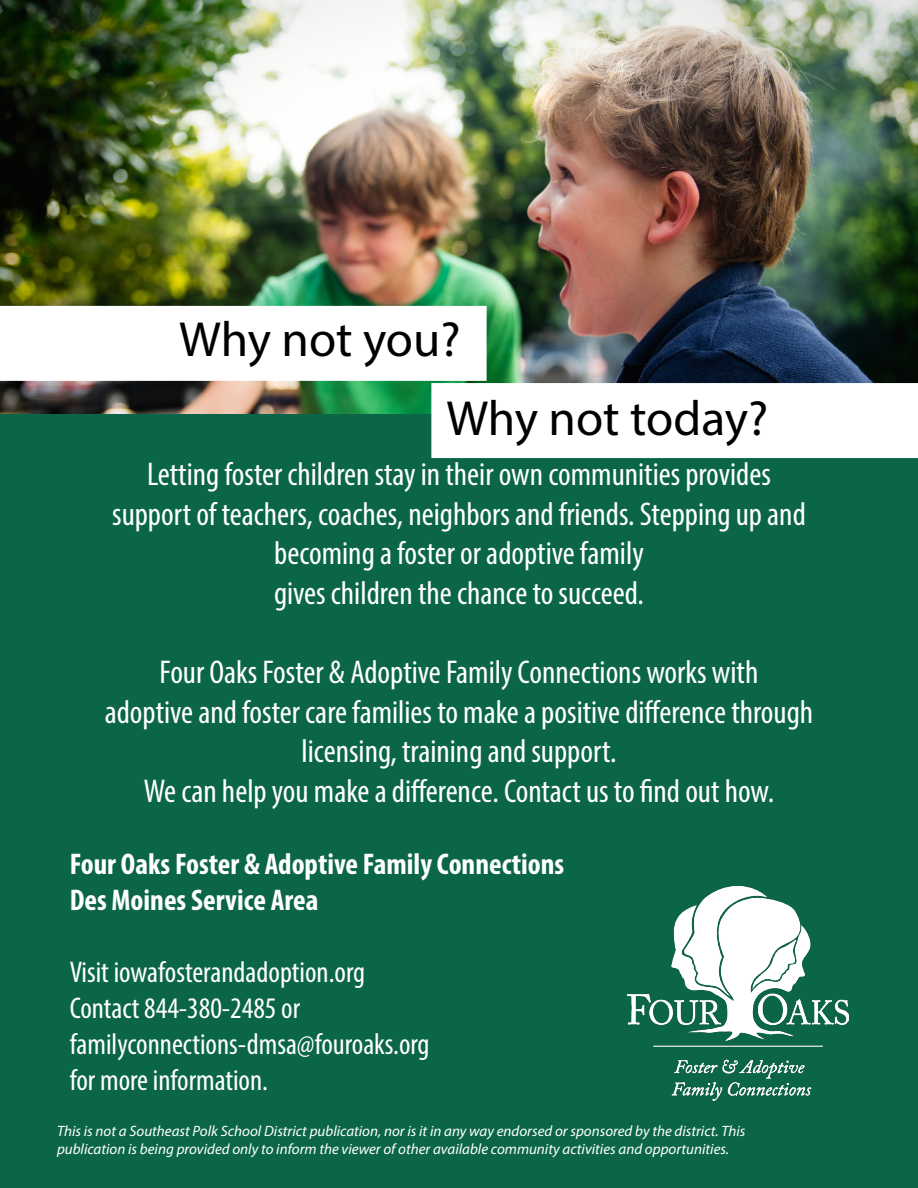
<style>
.page{position:relative;width:918px;height:1188px;background:#fff}
.page>*{position:absolute;margin:0;border:0;box-sizing:border-box;transform-origin:0 0}
.t1{font:49.5px "Myriad Pro";letter-spacing:-.005em;color:#000}
.t2{font:condensed 33px "Myriad Pro";color:#fff}
.t3{font:condensed 30px "Myriad Pro";color:#fff}
.t4{font:700 condensed 30px "Myriad Pro";color:#fff}
.t5{font:italic 15px "Myriad Pro";color:#fff}
</style>
<div class="page">
<img style="left:0;top:0;width:918px;height:415px">
<div style="left:1px;top:415px;width:917px;height:773px;background:#0b6649"></div>
<div style="left:0;top:306px;width:487px;height:75px;background:#fff"></div>
<div style="left:431px;top:383px;width:487px;height:75px;background:#fff"></div>
<img style="left:627px;top:885px;width:221px;height:215px">
<p class="t1" style="left:179px;top:309px;width:283px">Why not you?</p>
<p class="t1" style="left:446px;top:388px;width:323px">Why not today?</p>
<p class="t2" style="left:147px;top:454px;width:625px">Letting foster children stay in their own communities provides</p>
<p class="t2" style="left:112px;top:494px;width:695px">support of teachers, coaches, neighbors and friends. Stepping up and</p>
<p class="t2" style="left:274px;top:533px;width:371px">becoming a foster or adoptive family</p>
<p class="t2" style="left:274px;top:573px;width:371px">gives children the chance to succeed.</p>
<p class="t2" style="left:160px;top:652px;width:600px">Four Oaks Foster &amp; Adoptive Family Connections works with</p>
<p class="t2" style="left:105px;top:692px;width:710px">adoptive and foster care families to make a positive difference through</p>
<p class="t2" style="left:302px;top:731px;width:316px">licensing, training and support.</p>
<p class="t2" style="left:144px;top:771px;width:632px">We can help you make a difference. Contact us to find out how.</p>
<p class="t4" style="left:70px;top:845px;width:496px">Four Oaks Foster &amp; Adoptive Family Connections</p>
<p class="t4" style="left:70px;top:881px;width:250px">Des Moines Service Area</p>
<p class="t3" style="left:70px;top:954px;width:297px">Visit iowafosterandadoption.org</p>
<p class="t3" style="left:70px;top:990px;width:232px">Contact 844-380-2485 or</p>
<p class="t3" style="left:70px;top:1026px;width:361px">familyconnections-dmsa@fouroaks.org</p>
<p class="t3" style="left:70px;top:1062px;width:200px">for more information.</p>
<p class="t5" style="left:57px;top:1122px;width:690px">This is not a Southeast Polk School District publication, nor is it in any way endorsed or sponsored by the district. This</p>
<p class="t5" style="left:57px;top:1140px;width:674px">publication is being provided only to inform the viewer of other available community activities and opportunities.</p>
</div>
